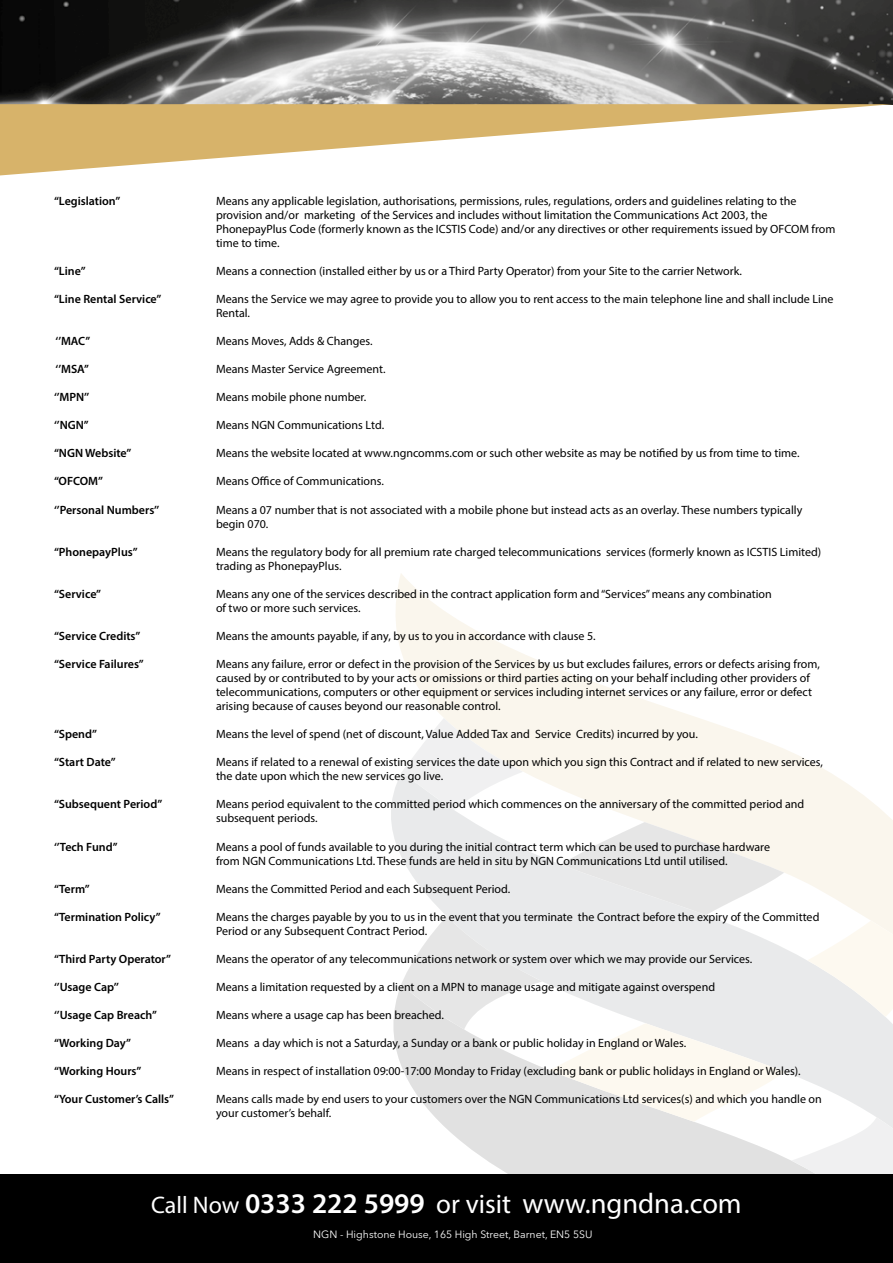
<style>
.page{position:relative;width:893px;height:1263px;background:#fff}
.page>*{position:absolute;margin:0;border:0;box-sizing:border-box;transform-origin:0 0}
.t1{font:28.5px "Myriad Pro";color:#fff}
.t2{font:12px/14.1px "Myriad Pro";color:#000}
.t3{font:600 12px "Myriad Pro";color:#000}
.t4{font:10.5px "Avenir Next LT Pro";color:#fff}
.s1{font-size:24px}
.s2{font-weight:600}
.s3{font-size:27px}
</style>
<div class="page">
<svg style="left:396px;top:574px;width:432px;height:198px"></svg>
<svg style="left:391px;top:772px;width:502px;height:212px"></svg>
<svg style="left:393px;top:984px;width:500px;height:190px"></svg>
<svg style="left:791px;top:1117px;width:102px;height:57px"></svg>
<svg style="left:549px;top:1023px;width:235px;height:99px"></svg>
<svg style="left:401px;top:916px;width:141px;height:113px"></svg>
<svg style="left:402px;top:718px;width:121px;height:92px"></svg>
<svg style="left:560px;top:822px;width:224px;height:93px"></svg>
<svg style="left:807px;top:920px;width:86px;height:97px"></svg>
<img style="left:0;top:0;width:893px;height:104px">
<svg style="left:0;top:104px;width:893px;height:71px"></svg>
<div style="left:0;top:1174px;width:893px;height:89px;background:#000"></div>
<p class="t3" style="left:54px;top:193px;width:68px">“Legislation”</p>
<p class="t2" style="left:216px;top:193px;width:621px">Means any applicable legislation, authorisations, permissions, rules, regulations, orders and guidelines relating to the provision and/or marketing of the Services and includes without limitation the Communications Act 2003, the PhonepayPlus Code (formerly known as the ICSTIS Code) and/or any directives or other requirements issued by OFCOM from time to time.</p>
<p class="t3" style="left:54px;top:263px;width:33px">“Line”</p>
<p class="t2" style="left:216px;top:264px;width:528px">Means a connection (installed either by us or a Third Party Operator) from your Site to the carrier Network.</p>
<p class="t3" style="left:54px;top:291px;width:109px">“Line Rental Service”</p>
<p class="t2" style="left:216px;top:292px;width:619px">Means the Service we may agree to provide you to allow you to rent access to the main telephone line and shall include Line<br>Rental.</p>
<p class="t3" style="left:56px;top:333px;width:36px">‘’MAC’’</p>
<p class="t2" style="left:216px;top:334px;width:158px">Means Moves, Adds &amp; Changes.</p>
<p class="t3" style="left:56px;top:361px;width:35px">‘’MSA’’</p>
<p class="t2" style="left:216px;top:362px;width:171px">Means Master Service Agreement.</p>
<p class="t3" style="left:54px;top:389px;width:37px">‘’MPN’’</p>
<p class="t2" style="left:216px;top:390px;width:152px">Means mobile phone number.</p>
<p class="t3" style="left:54px;top:418px;width:36px">‘’NGN’’</p>
<p class="t2" style="left:216px;top:418px;width:170px">Means NGN Communications Ltd.</p>
<p class="t3" style="left:54px;top:446px;width:79px">“NGN Website”</p>
<p class="t2" style="left:216px;top:446px;width:585px">Means the website located at www.ngncomms.com or such other website as may be notified by us from time to time.</p>
<p class="t3" style="left:54px;top:474px;width:51px">“OFCOM”</p>
<p class="t2" style="left:216px;top:474px;width:169px">Means Office of Communications.</p>
<p class="t3" style="left:54px;top:502px;width:107px">‘’Personal Numbers’’</p>
<p class="t2" style="left:216px;top:502px;width:588px">Means a 07 number that is not associated with a mobile phone but instead acts as an overlay. These numbers typically begin 070.</p>
<p class="t3" style="left:54px;top:544px;width:85px">“PhonepayPlus”</p>
<p class="t2" style="left:216px;top:544px;width:607px">Means the regulatory body for all premium rate charged telecommunications services (formerly known as ICSTIS Limited) trading as PhonepayPlus.</p>
<p class="t3" style="left:54px;top:586px;width:49px">“Service”</p>
<p class="t2" style="left:216px;top:586px;width:557px">Means any one of the services described in the contract application form and “Services” means any combination of two or more such services.</p>
<p class="t3" style="left:54px;top:628px;width:88px">“Service Credits”</p>
<p class="t2" style="left:216px;top:629px;width:381px">Means the amounts payable, if any, by us to you in accordance with clause 5.</p>
<p class="t3" style="left:54px;top:656px;width:91px">“Service Failures”</p>
<p class="t2" style="left:216px;top:657px;width:605px">Means any failure, error or defect in the provision of the Services by us but excludes failures, errors or defects arising from, caused by or contributed to by your acts or omissions or third parties acting on your behalf including other providers of telecommunications, computers or other equipment or services including internet services or any failure, error or defect arising because of causes beyond our reasonable control.</p>
<p class="t3" style="left:54px;top:726px;width:45px">“Spend”</p>
<p class="t2" style="left:216px;top:727px;width:483px">Means the level of spend (net of discount, Value Added Tax and Service Credits) incurred by you.</p>
<p class="t3" style="left:54px;top:755px;width:63px">“Start Date”</p>
<p class="t2" style="left:216px;top:755px;width:608px">Means if related to a renewal of existing services the date upon which you sign this Contract and if related to new services, the date upon which the new services go live.</p>
<p class="t3" style="left:54px;top:797px;width:110px">“Subsequent Period”</p>
<p class="t2" style="left:216px;top:797px;width:590px">Means period equivalent to the committed period which commences on the anniversary of the committed period and subsequent periods.</p>
<p class="t3" style="left:54px;top:839px;width:65px">‘’Tech Fund’’</p>
<p class="t2" style="left:216px;top:839px;width:555px">Means a pool of funds available to you during the initial contract term which can be used to purchase hardware from NGN Communications Ltd. These funds are held in situ by NGN Communications Ltd until utilised.</p>
<p class="t3" style="left:54px;top:881px;width:37px">“Term”</p>
<p class="t2" style="left:216px;top:881px;width:296px">Means the Committed Period and each Subsequent Period.</p>
<p class="t3" style="left:54px;top:909px;width:108px">“Termination Policy”</p>
<p class="t2" style="left:216px;top:909px;width:605px">Means the charges payable by you to us in the event that you terminate the Contract before the expiry of the Committed<br>Period or any Subsequent Contract Period.</p>
<p class="t3" style="left:54px;top:951px;width:119px">“Third Party Operator”</p>
<p class="t2" style="left:216px;top:951px;width:538px">Means the operator of any telecommunications network or system over which we may provide our Services.</p>
<p class="t3" style="left:54px;top:979px;width:66px">‘’Usage Cap’’</p>
<p class="t2" style="left:216px;top:980px;width:501px">Means a limitation requested by a client on a MPN to manage usage and mitigate against overspend</p>
<p class="t3" style="left:54px;top:1007px;width:104px">‘’Usage Cap Breach’’</p>
<p class="t2" style="left:216px;top:1008px;width:230px">Means where a usage cap has been breached.</p>
<p class="t3" style="left:54px;top:1035px;width:79px">“Working Day”</p>
<p class="t2" style="left:216px;top:1036px;width:472px">Means a day which is not a Saturday, a Sunday or a bank or public holiday in England or Wales.</p>
<p class="t3" style="left:54px;top:1063px;width:89px">“Working Hours”</p>
<p class="t2" style="left:216px;top:1064px;width:586px">Means in respect of installation 09:00-17:00 Monday to Friday (excluding bank or public holidays in England or Wales).</p>
<p class="t3" style="left:54px;top:1091px;width:122px">“Your Customer’s Calls”</p>
<p class="t2" style="left:216px;top:1092px;width:607px">Means calls made by end users to your customers over the NGN Communications Ltd services(s) and which you handle on your customer’s behalf.</p>
<h1 class="t1" style="left:151px;top:1186px;width:592px"><span class="s1">Call Now</span> <span class="s2">0333 222 5999</span> <span class="s3">or visit</span> www.ngndna.com</h1>
<p class="t4" style="left:313px;top:1228px;width:281px">NGN - Highstone House, 165 High Street, Barnet, EN5 5SU</p>
</div>
